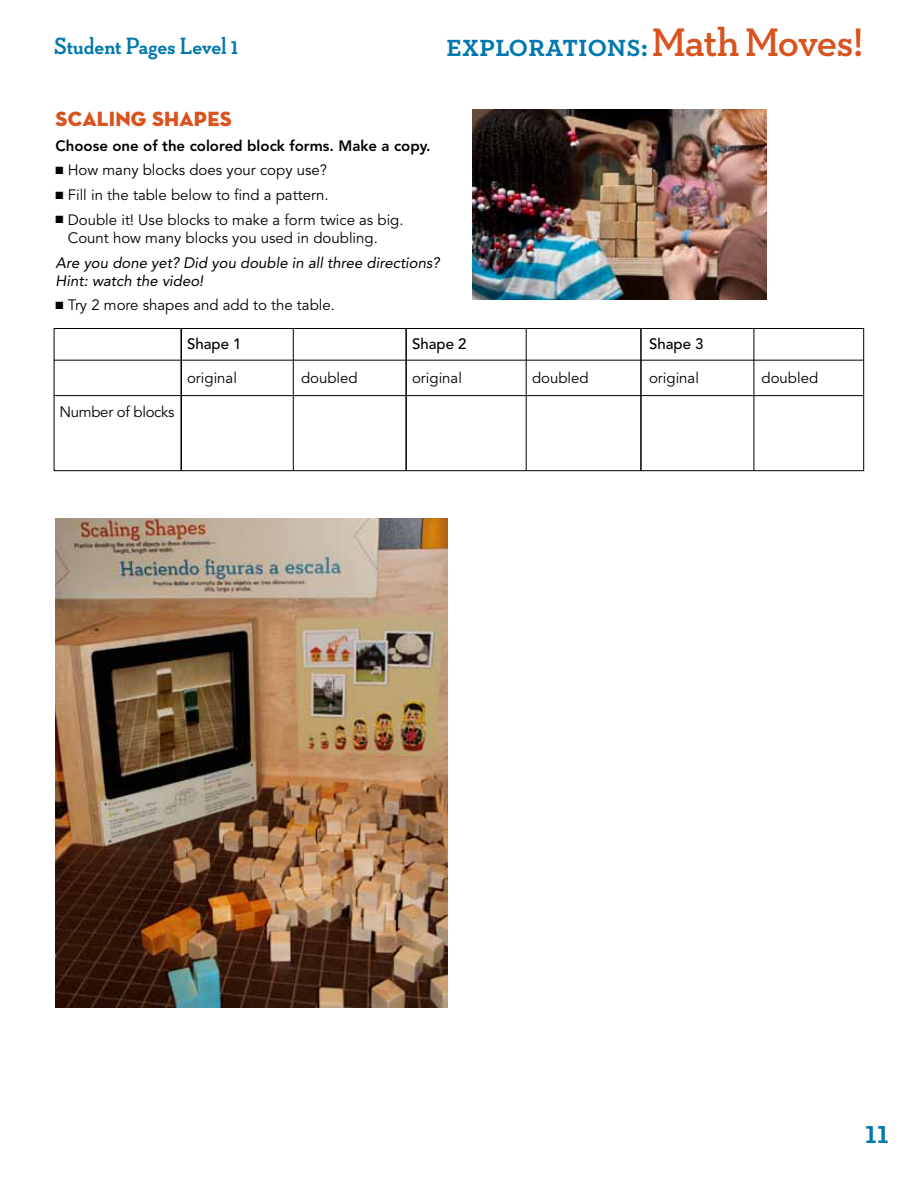
<style>
.page{position:relative;width:918px;height:1188px;background:#fff}
.page>*{position:absolute;margin:0;border:0;box-sizing:border-box;transform-origin:0 0}
.t1{font:600 33px "Neutraface Slab Text";color:#0078ae}
.t2{font:600 31.5px "Neutraface Slab Text";letter-spacing:-.02em;color:#0078ae}
.t3{font:700 24px "Neutraface Slab Display";color:#0078ae}
.t4{font:21px "Neutra Disp Titling";letter-spacing:.01em;color:#d9531e}
.t5{font:15px/18px "Avenir";color:#000}
.t6{font:italic 15px/18px "Avenir";color:#000}
.t7{font:800 15px "Avenir";color:#000}
.t8{font:500 15px "Avenir";color:#000}
.t9{font:15px "Avenir";letter-spacing:-.02em;color:#000}
.s1{font-size:40.5px;color:#d9531e}
</style>
<div class="page">
<div style="left:54px;top:328px;width:810px;height:143px;border:1px solid #000"></div>
<hr style="left:54px;top:360px;width:810px;height:1px;background:#000">
<hr style="left:54px;top:395px;width:810px;height:1px;background:#000">
<hr style="left:180px;top:328px;width:2px;height:143px;background:#000">
<hr style="left:293px;top:328px;width:1px;height:143px;background:#000">
<hr style="left:405px;top:328px;width:2px;height:143px;background:#000">
<hr style="left:526px;top:328px;width:1px;height:143px;background:#000">
<hr style="left:640px;top:328px;width:2px;height:143px;background:#000">
<hr style="left:754px;top:328px;width:1px;height:143px;background:#000">
<img style="left:56px;top:518px;width:391px;height:489px">
<img style="left:472px;top:109px;width:294px;height:190px">
<h3 class="t3" style="left:54px;top:32px;width:186px">Student Pages Level 1</h3>
<h2 class="t2" style="left:446px;top:25px;width:419px">explorations:<span class="s1">Math Moves!</span></h2>
<h3 class="t4" style="left:56px;top:105px;width:178px">SCALING SHAPES</h3>
<p class="t7" style="left:56px;top:136px;width:377px">Choose one of the colored block forms. Make a copy.</p>
<p class="t5" style="left:56px;top:162px;width:273px">■ How many blocks does your copy use?</p>
<p class="t5" style="left:56px;top:186px;width:272px">■ Fill in the table below to find a pattern.</p>
<p class="t5" style="left:68px;top:211px;width:335px;text-indent:-12px">■ Double it! Use blocks to make a form twice as big.<br>Count how many blocks you used in doubling.</p>
<p class="t6" style="left:56px;top:253px;width:386px">Are you done yet? Did you double in all three directions?<br>Hint: watch the video!</p>
<p class="t5" style="left:56px;top:297px;width:278px">■ Try 2 more shapes and add to the table.</p>
<p class="t9" style="left:60px;top:403px;width:116px">Number of blocks</p>
<p class="t8" style="left:187px;top:335px;width:56px">Shape 1</p>
<p class="t8" style="left:412px;top:335px;width:56px">Shape 2</p>
<p class="t8" style="left:649px;top:335px;width:56px">Shape 3</p>
<p class="t5" style="left:187px;top:369px;width:51px">original</p>
<p class="t5" style="left:301px;top:369px;width:58px">doubled</p>
<p class="t5" style="left:412px;top:369px;width:51px">original</p>
<p class="t5" style="left:532px;top:369px;width:58px">doubled</p>
<p class="t5" style="left:649px;top:369px;width:51px">original</p>
<p class="t5" style="left:762px;top:369px;width:58px">doubled</p>
<h1 class="t1" style="left:865px;top:1111px;width:25px">11</h1>
</div>
